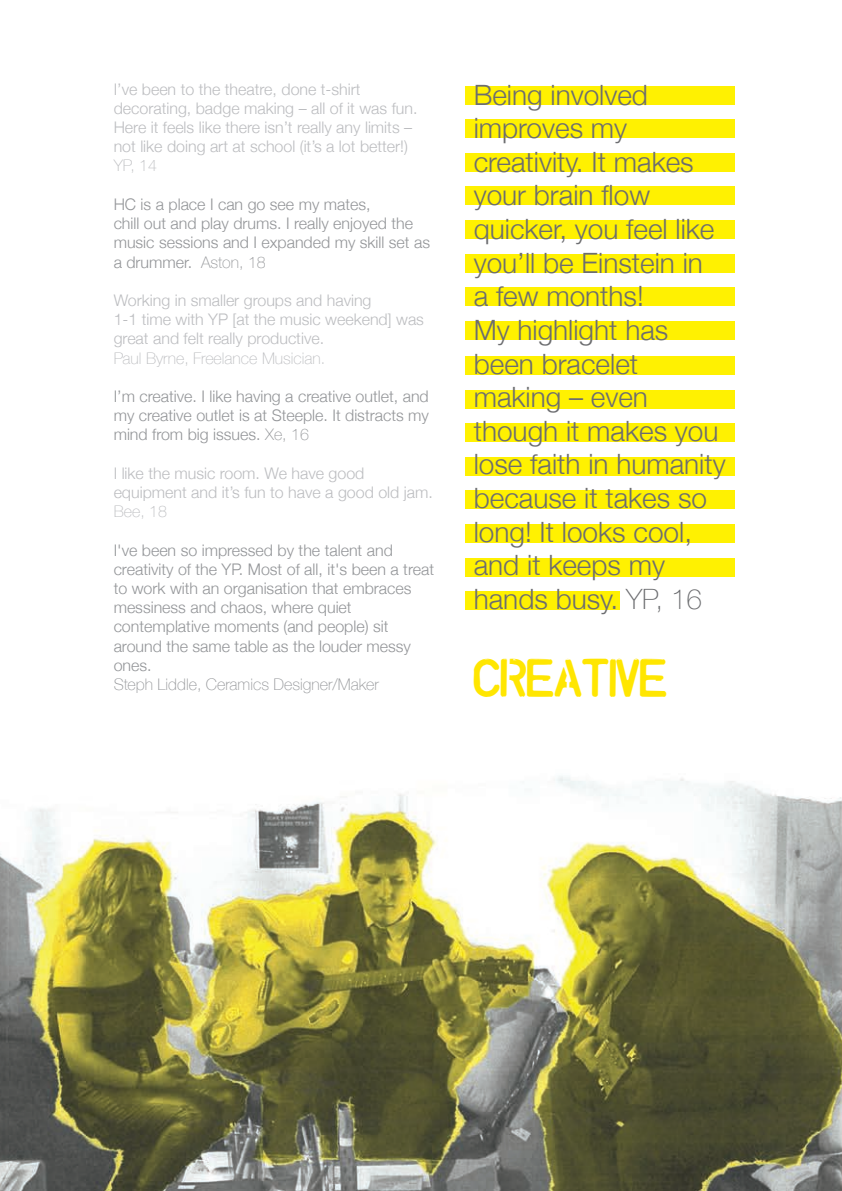
<style>
.page{position:relative;width:842px;height:1191px;background:#fff}
.page>*{position:absolute;margin:0;border:0;box-sizing:border-box;transform-origin:0 0}
.t1{font:48px "UNCONFORMROUND";color:#ffe601}
.t2{font:300 28px/33.6px "Helvetica Neue";color:#6c6d70}
.t3{font:300 16px/19.2px "Helvetica Neue";color:#939598}
.t4{font:300 16px/19.2px "Helvetica Neue";color:#bcbdc0}
.t5{font:100 16px "Helvetica Neue";color:#bcbdc0}
.t6{font:100 16px "Helvetica Neue";color:#939598}
.s1{font-weight:100}
</style>
<div class="page">
<img style="left:0;top:86px;width:842px;height:1105px">
<div style="left:466px;top:86px;width:269px;height:18px;background:#fff101"></div>
<div style="left:466px;top:120px;width:269px;height:18px;background:#fff101"></div>
<div style="left:466px;top:153px;width:269px;height:18px;background:#fff101"></div>
<div style="left:466px;top:187px;width:269px;height:18px;background:#fff101"></div>
<div style="left:466px;top:220px;width:269px;height:18px;background:#fff101"></div>
<div style="left:466px;top:254px;width:269px;height:18px;background:#fff101"></div>
<div style="left:466px;top:288px;width:269px;height:18px;background:#fff101"></div>
<div style="left:466px;top:321px;width:269px;height:18px;background:#fff101"></div>
<div style="left:466px;top:356px;width:269px;height:18px;background:#fff101"></div>
<div style="left:466px;top:390px;width:269px;height:18px;background:#fff101"></div>
<div style="left:466px;top:424px;width:269px;height:18px;background:#fff101"></div>
<div style="left:466px;top:457px;width:269px;height:18px;background:#fff101"></div>
<div style="left:466px;top:491px;width:269px;height:18px;background:#fff101"></div>
<div style="left:466px;top:524px;width:269px;height:18px;background:#fff101"></div>
<div style="left:466px;top:558px;width:269px;height:18px;background:#fff101"></div>
<div style="left:466px;top:592px;width:154px;height:18px;background:#fff101"></div>
<p class="t4" style="left:114px;top:79px;width:305px">I’ve been to the theatre, done t-shirt decorating, badge making – all of it was fun.<br>Here it feels like there isn’t really any limits – not like doing art at school (it’s a lot better!)</p>
<p class="t5" style="left:114px;top:156px;width:45px">YP, 14</p>
<p class="t3" style="left:114px;top:194px;width:318px">HC is a place I can go see my mates,<br>chill out and play drums. I really enjoyed the music sessions and I expanded my skill set as a drummer. <span class="s1">Aston, 18</span></p>
<p class="t4" style="left:114px;top:290px;width:312px">Working in smaller groups and having<br>1-1 time with YP [at the music weekend] was great and felt really productive.</p>
<p class="t5" style="left:114px;top:348px;width:213px">Paul Byrne, Freelance Musician.</p>
<p class="t3" style="left:114px;top:386px;width:317px;text-align:justify">I’m creative. I like having a creative outlet, and my creative outlet is at Steeple. It distracts my mind from big issues. <span class="s1">Xe, 16</span></p>
<p class="t4" style="left:114px;top:463px;width:321px">I like the music room. We have good equipment and it’s fun to have a good old jam.</p>
<p class="t5" style="left:114px;top:502px;width:55px">Bee, 18</p>
<p class="t3" style="left:114px;top:540px;width:322px">I've been so impressed by the talent and creativity of the YP. Most of all, it's been a treat to work with an organisation that embraces messiness and chaos, where quiet contemplative moments (and people) sit around the same table as the louder messy ones.</p>
<p class="t6" style="left:114px;top:674px;width:267px">Steph Liddle, Ceramics Designer/Maker</p>
<p class="t2" style="left:474px;top:77px;width:254px">Being involved improves my creativity. It makes your brain flow quicker, you feel like you’ll be Einstein in<br>a few months!<br>My highlight has been bracelet making – even though it makes you lose faith in humanity because it takes so long! It looks cool, and it keeps my hands busy. <span class="s1">YP, 16</span></p>
<h1 class="t1" style="left:474px;top:658px;width:195px">CREATIVE</h1>
</div>
